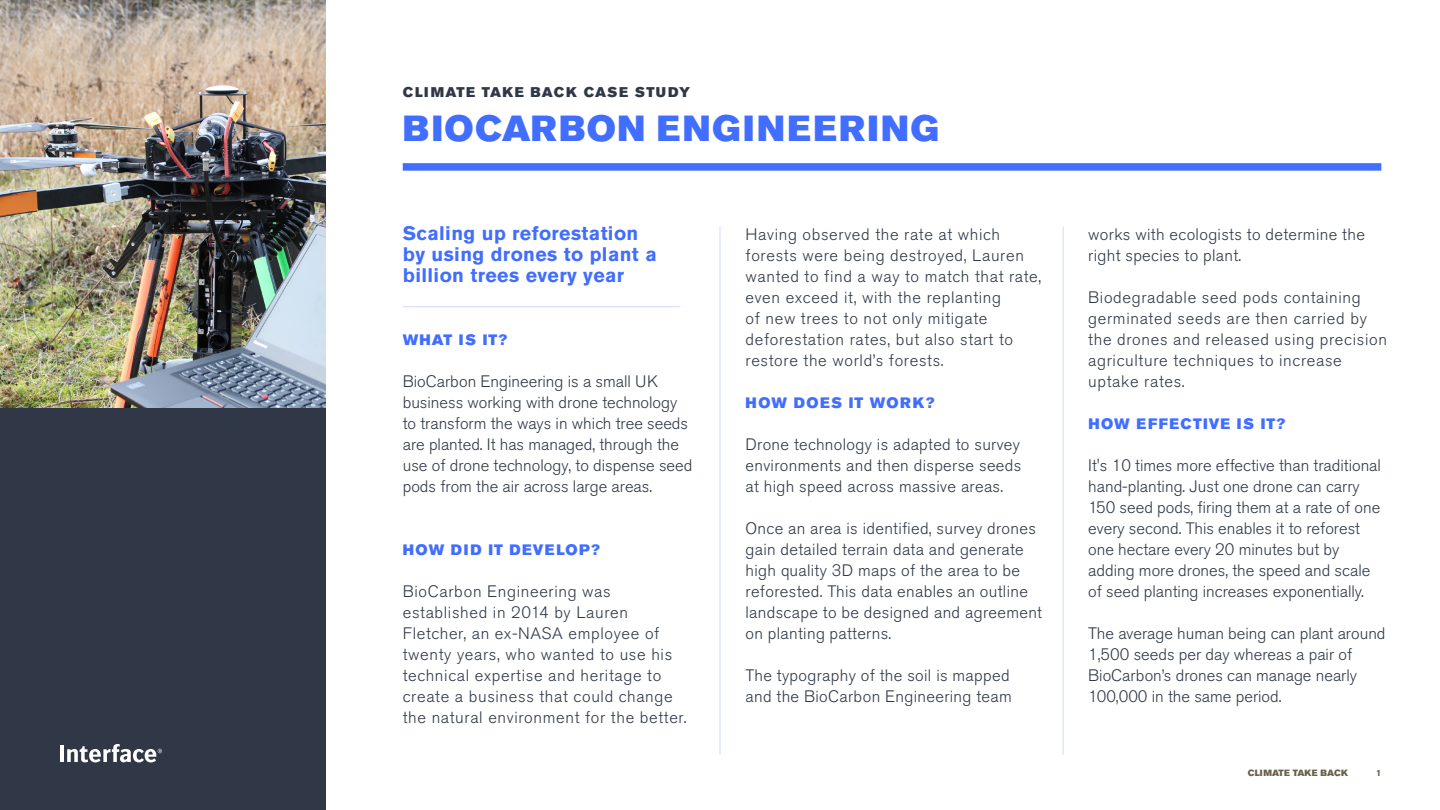
<style>
.page{position:relative;width:1440px;height:810px;background:#fff}
.page>*{position:absolute;margin:0;border:0;box-sizing:border-box;transform-origin:0 0}
.t1{font:36px "Akzidenz Grotesk Pro Super";letter-spacing:.075em;color:#426eff}
.t2{font:700 19.5px/21px "Akzidenz Grotesk Pro";letter-spacing:.02em;color:#426eff}
.Main_body{font:300 16.5px/21px "Akzidenz Grotesk Pro";color:#303847}
.Main_body-2{font:300 16.5px/21px "Akzidenz Grotesk Pro";letter-spacing:.04em;color:#303847}
.Main_body-3{font:300 16.5px/21px "Akzidenz Grotesk Pro";letter-spacing:.02em;color:#303847}
.Main_body-4{font:15px "Akzidenz Grotesk Pro Super";letter-spacing:.085em;color:#426eff}
.t3{font:13.95px "Akzidenz Grotesk Pro Super";letter-spacing:.09em;color:#303847}
.t4{font:9px "Akzidenz Grotesk Pro Super";letter-spacing:.015em;color:#69614d}
.t5{font:700 9px "Akzidenz Grotesk Pro";color:#69614d}
</style>
<div class="page">
<div style="left:0;top:408px;width:325px;height:402px;background:#303847"></div>
<hr style="left:719px;top:226px;width:1px;height:529px;background:#d0dbff">
<hr style="left:1062px;top:226px;width:1px;height:529px;background:#d0dbff">
<div style="left:403px;top:163px;width:978px;height:8px;background:#426eff"></div>
<hr style="left:403px;top:306px;width:277px;height:1px;background:#d0dbff">
<img style="left:0;top:0;width:325px;height:408px">
<hr style="left:60px;top:745px;width:4px;height:17px;background:#fff">
<svg style="left:67px;top:744px;width:95px;height:18px"></svg>
<p class="t3" style="left:403px;top:83px;width:289px">CLIMATE TAKE BACK CASE STUDY</p>
<p class="t1" style="left:403px;top:105px;width:538px">BIOCARBON ENGINEERING</p>
<p class="t2" style="left:403px;top:222px;width:255px">Scaling up reforestation by using drones to plant a billion trees every year</p>
<p class="Main_body-4" style="left:403px;top:330px;width:106px">WHAT IS IT?</p>
<p class="Main_body" style="left:403px;top:371px;width:291px">BioCarbon Engineering is a small UK business working with drone technology to transform the ways in which tree seeds are planted. It has managed, through the use of drone technology, to dispense seed pods from the air across large areas.</p>
<p class="Main_body-4" style="left:403px;top:540px;width:199px">HOW DID IT DEVELOP?</p>
<p class="Main_body-2" style="left:403px;top:581px;width:285px">BioCarbon Engineering was established in 2014 by Lauren Fletcher, an ex-NASA employee of twenty years, who wanted to use his technical expertise and heritage to create a business that could change the natural environment for the better.</p>
<p class="Main_body-2" style="left:745px;top:224px;width:297px">Having observed the rate at which forests were being destroyed, Lauren wanted to find a way to match that rate, even exceed it, with the replanting<br>of new trees to not only mitigate deforestation rates, but also start to restore the world’s forests.</p>
<p class="Main_body-4" style="left:745px;top:393px;width:190px">HOW DOES IT WORK?</p>
<p class="Main_body-3" style="left:745px;top:434px;width:277px;text-align:justify">Drone technology is adapted to survey environments and then disperse seeds at high speed across massive areas.</p>
<p class="Main_body-3" style="left:745px;top:518px;width:298px">Once an area is identified, survey drones gain detailed terrain data and generate high quality 3D maps of the area to be reforested. This data enables an outline landscape to be designed and agreement on planting patterns.</p>
<p class="Main_body-3" style="left:745px;top:665px;width:268px">The typography of the soil is mapped and the BioCarbon Engineering team</p>
<p class="Main_body-3" style="left:1088px;top:224px;width:278px">works with ecologists to determine the right species to plant.</p>
<p class="Main_body-2" style="left:1088px;top:287px;width:300px">Biodegradable seed pods containing germinated seeds are then carried by the drones and released using precision agriculture techniques to increase uptake rates.</p>
<p class="Main_body-4" style="left:1088px;top:414px;width:198px">HOW EFFECTIVE IS IT?</p>
<p class="Main_body" style="left:1088px;top:455px;width:294px">It's 10 times more effective than traditional hand-planting. Just one drone can carry 150 seed pods, firing them at a rate of one every second. This enables it to reforest one hectare every 20 minutes but by adding more drones, the speed and scale of seed planting increases exponentially.</p>
<p class="Main_body" style="left:1088px;top:623px;width:299px">The average human being can plant around 1,500 seeds per day whereas a pair of BioCarbon’s drones can manage nearly 100,000 in the same period.</p>
<p class="t4" style="left:1247px;top:767px;width:102px">CLIMATE TAKE BACK</p>
<p class="t5" style="left:1376px;top:767px;width:7px">1</p>
</div>
